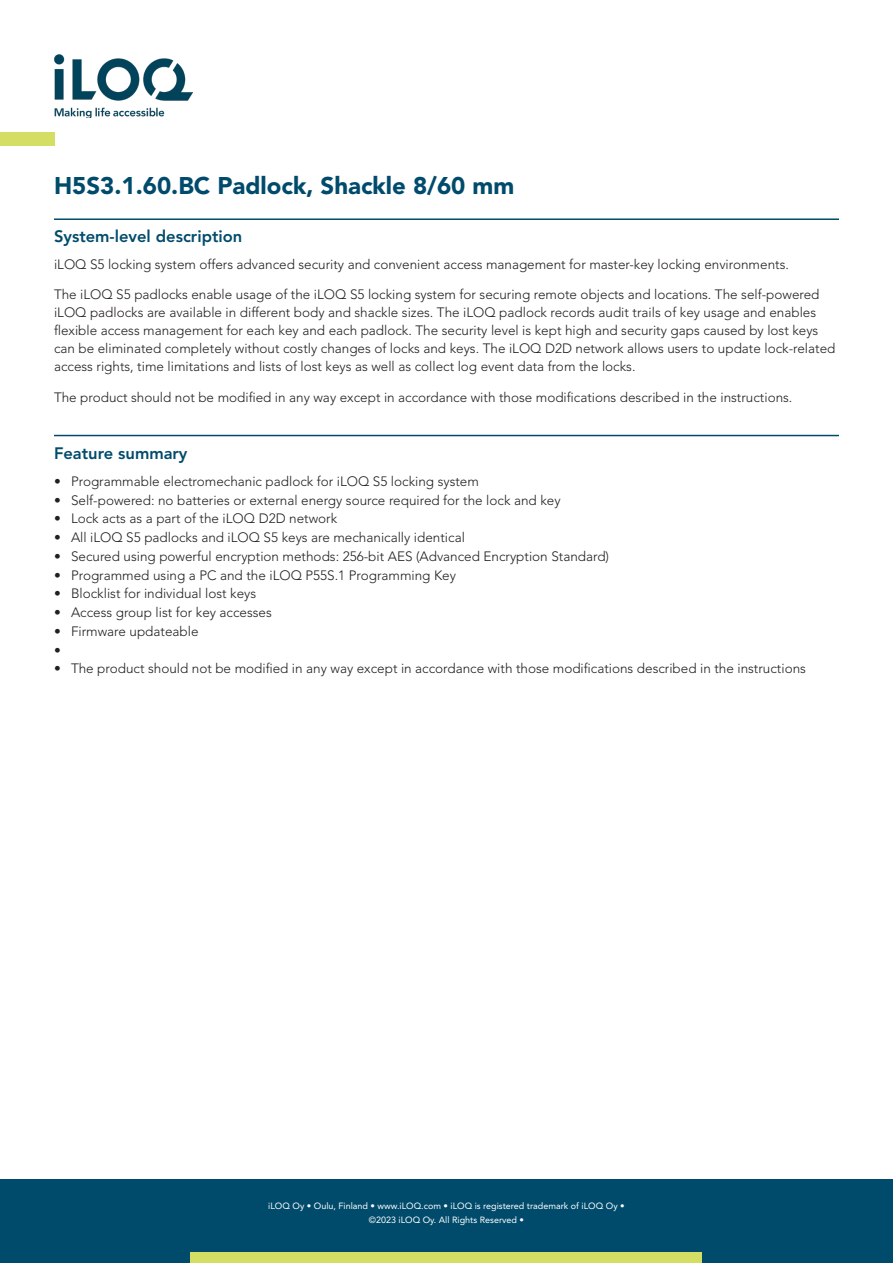
<style>
.page{position:relative;width:893px;height:1263px;background:#fff}
.page>*{position:absolute;margin:0;border:0;box-sizing:border-box;transform-origin:0 0}
.Tuotenimi{font:900 24px "Avenir LT Std";color:#004b6c}
.Otsikko{font:800 16.5px "Avenir LT Std";color:#004b6c}
.en_US{font:300 13.5px/18px "Avenir LT Std";color:#231f20}
.t1{font:9px/13.5px "Avenir LT Std";color:#fff;text-align:center}
</style>
<div class="page">
<div style="left:0;top:1179px;width:893px;height:84px;background:#004b6c"></div>
<div style="left:191px;top:1252px;width:511px;height:11px;background:#d4dd64"></div>
<img style="left:54px;top:54px;width:139px;height:64px">
<div style="left:0;top:133px;width:54px;height:13px;background:#d4dd64"></div>
<hr style="left:54px;top:218px;width:785px;height:2px;background:#004b6c">
<hr style="left:54px;top:435px;width:785px;height:1px;background:#004b6c">
<p class="Tuotenimi" style="left:54px;top:171px;width:462px">H5S3.1.60.BC Padlock, Shackle 8/60 mm</p>
<p class="Otsikko" style="left:54px;top:227px;width:190px">System-level description</p>
<p class="en_US" style="left:54px;top:255px;width:736px">iLOQ S5 locking system offers advanced security and convenient access management for master-key locking environments.</p>
<p class="en_US" style="left:54px;top:286px;width:783px">The iLOQ S5 padlocks enable usage of the iLOQ S5 locking system for securing remote objects and locations. The self-powered iLOQ padlocks are available in different body and shackle sizes. The iLOQ padlock records audit trails of key usage and enables flexible access management for each key and each padlock. The security level is kept high and security gaps caused by lost keys can be eliminated completely without costly changes of locks and keys. The iLOQ D2D network allows users to update lock-related access rights, time limitations and lists of lost keys as well as collect log event data from the locks.</p>
<p class="en_US" style="left:54px;top:389px;width:740px">The product should not be modified in any way except in accordance with those modifications described in the instructions.</p>
<p class="Otsikko" style="left:54px;top:443px;width:135px">Feature summary</p>
<p class="en_US" style="left:54px;top:472px;width:426px">• Programmable electromechanic padlock for iLOQ S5 locking system</p>
<p class="en_US" style="left:54px;top:491px;width:508px">• Self-powered: no batteries or external energy source required for the lock and key</p>
<p class="en_US" style="left:54px;top:510px;width:285px">• Lock acts as a part of the iLOQ D2D network</p>
<p class="en_US" style="left:54px;top:528px;width:412px">• All iLOQ S5 padlocks and iLOQ S5 keys are mechanically identical</p>
<p class="en_US" style="left:54px;top:547px;width:557px">• Secured using powerful encryption methods: 256-bit AES (Advanced Encryption Standard)</p>
<p class="en_US" style="left:54px;top:566px;width:404px">• Programmed using a PC and the iLOQ P55S.1 Programming Key</p>
<p class="en_US" style="left:54px;top:585px;width:204px">• Blocklist for individual lost keys</p>
<p class="en_US" style="left:54px;top:603px;width:219px">• Access group list for key accesses</p>
<p class="en_US" style="left:54px;top:622px;width:146px">• Firmware updateable</p>
<p class="en_US" style="left:54px;top:641px;width:8px">•</p>
<p class="en_US" style="left:54px;top:660px;width:753px">• The product should not be modified in any way except in accordance with those modifications described in the instructions</p>
<p class="t1" style="left:268px;top:1199px;width:358px">iLOQ Oy • Oulu, Finland • www.iLOQ.com • iLOQ is registered trademark of iLOQ Oy • ©2023 iLOQ Oy. All Rights Reserved •</p>
</div>
